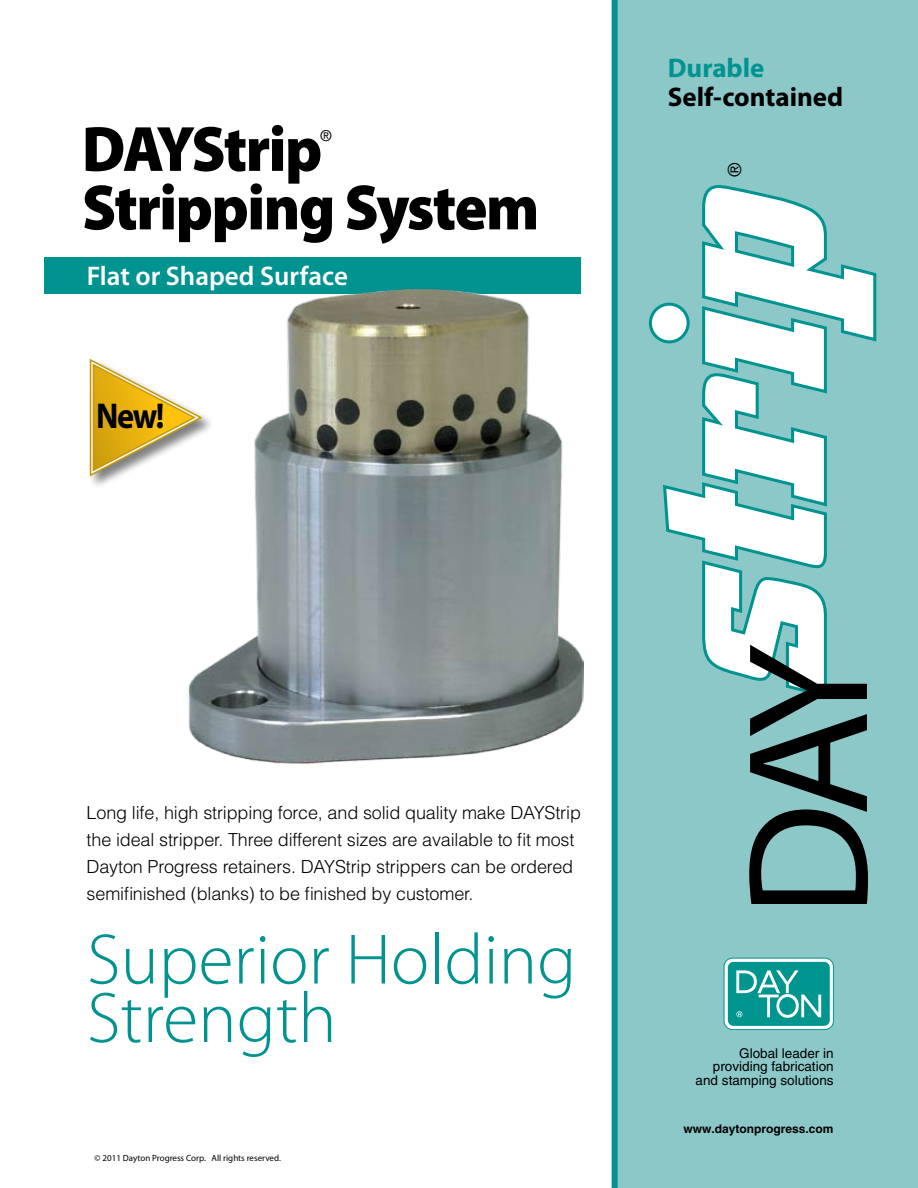
<style>
.page{position:relative;width:918px;height:1188px;background:#fff}
.page>*{position:absolute;margin:0;border:0;box-sizing:border-box;transform-origin:0 0}
.t1{font:italic 700 258.6px "City";color:#fff}
.t2{font:173.4px "Myriad";color:#000}
.t3{font:300 72px/58.5px "Myriad Pro";color:#009390}
.t4{font:900 64.5px "Myriad Pro";letter-spacing:-.025em;color:#000;scale:.95 1}
.t5{font:700 36px "Myriad";color:#000;scale:.9 1}
.t6{font:600 27px "Myriad Pro";color:#fff}
.t7{font:700 27px "Myriad Pro";color:#000}
.t8{font:700 27px "Myriad Pro";color:#009390}
.t9{font:18.3px "Helvetica Neue";color:#000}
.t10{font:300 18px/27px "Helvetica";letter-spacing:-.01em;color:#000}
.t11{font:15px "Helvetica";color:#000;scale:.95 1}
.t12{font:13.5px/13.5px "Helvetica";color:#000;text-align:right}
.t13{font:700 12px "Helvetica";color:#000}
.t14{font:9px "Myriad Pro";color:#000}
</style>
<div class="page">
<div style="left:614px;top:0;width:304px;height:1188px;background:#8dc8c9"></div>
<div style="left:44px;top:258px;width:537px;height:36px;background:#009390"></div>
<div style="left:612px;top:0;width:6px;height:1188px;background:#009390"></div>
<svg style="left:648px;top:185px;width:229px;height:513px"></svg>
<div style="left:88px;top:357px;width:127px;height:132px;background:#000;opacity:.5"></div>
<svg style="left:89px;top:357px;width:98px;height:121px"></svg>
<img style="left:187px;top:288px;width:396px;height:476px">
<svg style="left:724px;top:958px;width:109px;height:72px;background:#3cada8"></svg>
<div style="left:724px;top:958px;width:110px;height:72px;border:1px solid #00958e;border-radius:8px"></div>
<h3 class="t4" style="left:82px;top:106px;width:255px">DAYStrip</h3>
<p class="t11" style="left:321px;top:127px;width:13px">®</p>
<h3 class="t4" style="left:82px;top:165px;width:483px">Stripping System</h3>
<h3 class="t6" style="left:87px;top:259px;width:263px">Flat or Shaped Surface</h3>
<h3 class="t5" style="left:96px;top:398px;width:78px">New!</h3>
<p class="t10" style="left:87px;top:799px;width:496px">Long life, high stripping force, and solid quality make DAYStrip the ideal stripper. Three different sizes are available to fit most Dayton Progress retainers. DAYStrip strippers can be ordered semifinished (blanks) to be finished by customer.</p>
<h3 class="t3" style="left:87px;top:930px;width:491px">Superior Holding<br>Strength</h3>
<p class="t14" style="left:95px;top:1152px;width:188px">© 2011 Dayton Progress Corp. All rights reserved.</p>
<h3 class="t8" style="left:668px;top:51px;width:98px">Durable</h3>
<h3 class="t7" style="left:668px;top:79px;width:177px">Self-contained</h3>
<p class="t9" style="left:724px;top:177px;width:16px;rotate:-90deg">®</p>
<h1 class="t1" style="left:592px;top:698px;width:527px;rotate:-90deg">strip</h1>
<h2 class="t2" style="left:723px;top:919px;width:276px;rotate:-90deg">DAY</h2>
<p class="t12" style="left:696px;top:1046px;width:140px">Global leader in providing fabrication and stamping solutions</p>
<p class="t13" style="left:683px;top:1122px;width:152px">www.daytonprogress.com</p>
</div>
